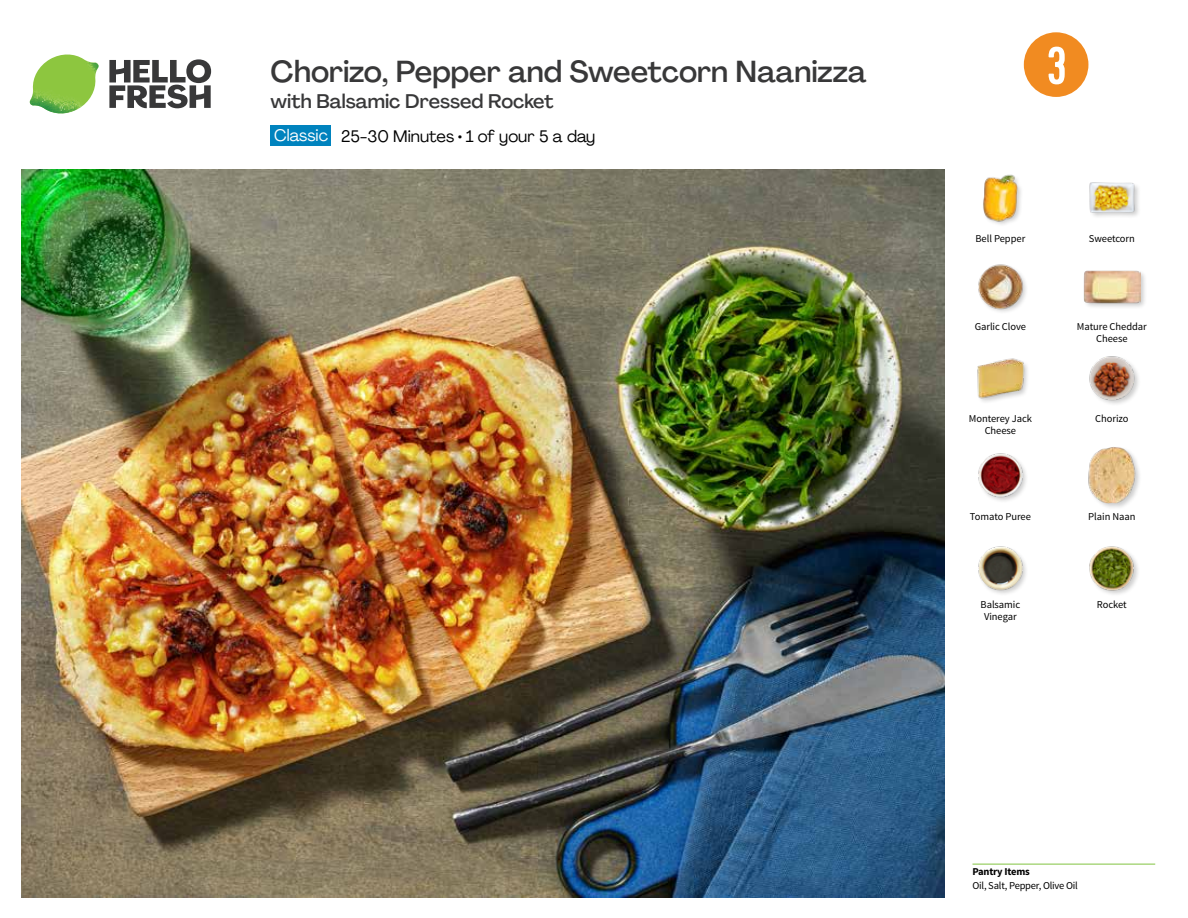
<style>
.page{position:relative;width:1188px;height:918px;background:#fff}
.page>*{position:absolute;margin:0;border:0;box-sizing:border-box;transform-origin:0 0}
.t1{font:54px "Kapra";color:#fff}
.t2{font:500 30px "Agrandir";color:#383839}
.t3{font:500 19.5px "Agrandir";color:#383839}
.t4{font:16.5px "Agrandir";color:#000}
.t5{font:16.5px "Agrandir";color:#fff}
.t6{font:10.5px/12px "Source Sans Pro";letter-spacing:-.005em;color:#000;text-align:center}
.t7{font:700 10.5px "Source Sans Pro";letter-spacing:-.02em;color:#000}
</style>
<div class="page">
<svg style="left:109px;top:59px;width:102px;height:49px"></svg>
<img style="left:30px;top:55px;width:69px;height:59px">
<img style="left:21px;top:170px;width:924px;height:728px">
<div style="left:271px;top:126px;width:60px;height:20px;background:#0083be"></div>
<img style="left:978px;top:546px;width:48px;height:48px">
<img style="left:1089px;top:546px;width:49px;height:49px">
<img style="left:977px;top:358px;width:51px;height:44px">
<img style="left:978px;top:453px;width:48px;height:48px">
<div style="left:1087px;top:446px;width:55px;height:64px;background:#000;opacity:.2"></div>
<img style="left:1087px;top:446px;width:54px;height:58px">
<img style="left:1089px;top:356px;width:50px;height:48px">
<img style="left:983px;top:174px;width:38px;height:51px">
<img style="left:978px;top:264px;width:48px;height:48px">
<div style="left:1083px;top:270px;width:64px;height:40px;background:#000;opacity:.2"></div>
<img style="left:1083px;top:270px;width:58px;height:40px">
<img style="left:1089px;top:182px;width:50px;height:35px">
<hr style="left:972px;top:864px;width:183px;height:1px;background:#82c341">
<svg style="left:1023px;top:32px;width:66px;height:65px"></svg>
<h2 class="t2" style="left:271px;top:53px;width:598px">Chorizo, Pepper and Sweetcorn Naanizza</h2>
<h3 class="t3" style="left:271px;top:89px;width:284px">with Balsamic Dressed Rocket</h3>
<h3 class="t5" style="left:274px;top:125px;width:55px">Classic</h3>
<h3 class="t4" style="left:341px;top:126px;width:256px">25-30 Minutes • 1 of your 5 a day</h3>
<h1 class="t1" style="left:1047px;top:35px;width:21px">3</h1>
<p class="t6" style="left:976px;top:232px;width:51px">Bell Pepper</p>
<p class="t6" style="left:975px;top:321px;width:53px">Garlic Clove</p>
<p class="t6" style="left:1089px;top:232px;width:48px">Sweetcorn</p>
<p class="t6" style="left:1077px;top:321px;width:71px">Mature Cheddar<br>Cheese</p>
<p class="t6" style="left:969px;top:413px;width:65px">Monterey Jack</p>
<p class="t6" style="left:1095px;top:413px;width:35px">Chorizo</p>
<p class="t6" style="left:985px;top:425px;width:33px">Cheese</p>
<p class="t6" style="left:970px;top:510px;width:63px">Tomato Puree</p>
<p class="t6" style="left:1088px;top:510px;width:49px">Plain Naan</p>
<p class="t6" style="left:981px;top:599px;width:41px">Balsamic</p>
<p class="t6" style="left:1097px;top:599px;width:31px">Rocket</p>
<p class="t6" style="left:984px;top:611px;width:34px">Vinegar</p>
<p class="t7" style="left:972px;top:865px;width:59px">Pantry Items</p>
<p class="t6" style="left:972px;top:880px;width:107px">Oil, Salt, Pepper, Olive Oil</p>
</div>
